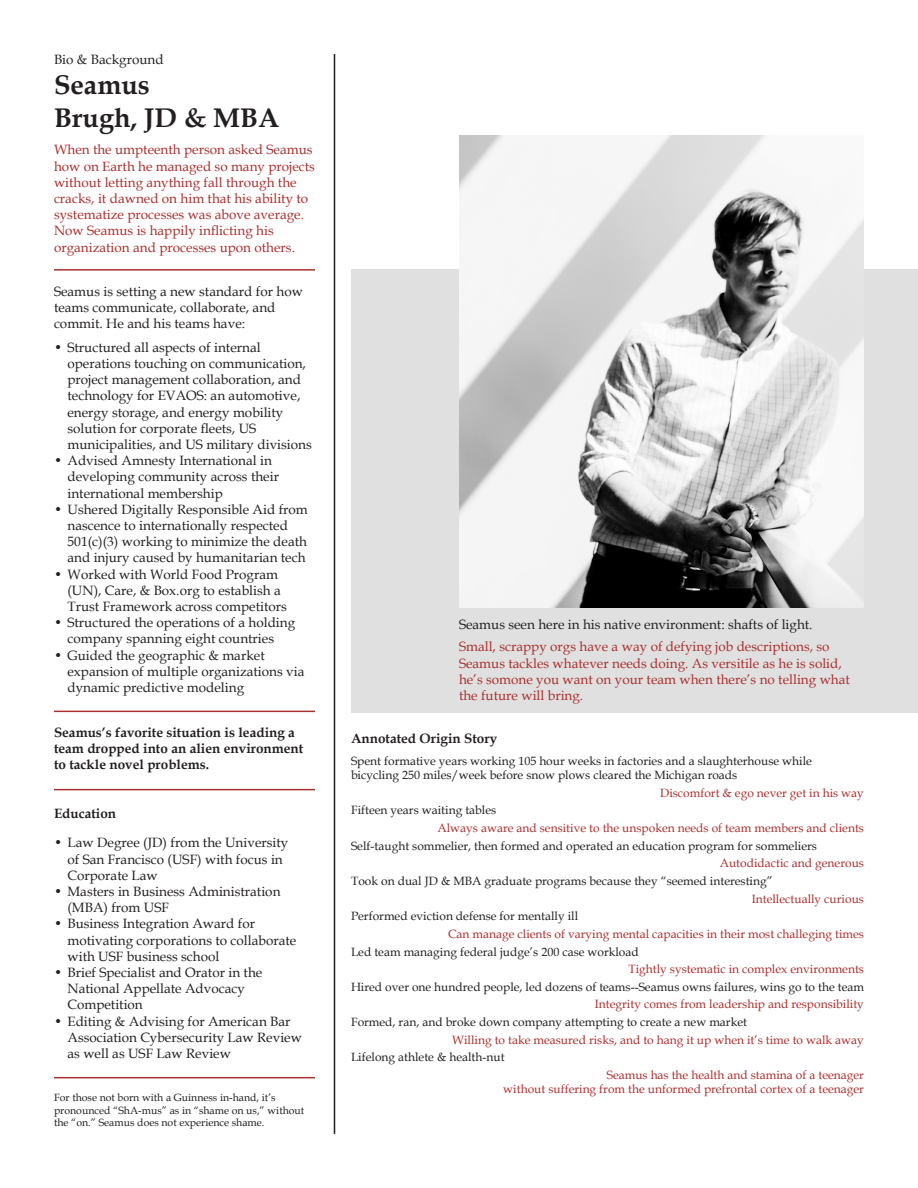
<style>
.page{position:relative;width:918px;height:1188px;background:#fff}
.page>*{position:absolute;margin:0;border:0;box-sizing:border-box;transform-origin:0 0}
.t1{font:700 27px "Book Antiqua";color:#231f20}
.t2{font:13.5px/16.2px "Book Antiqua";color:#231f20}
.t3{font:13.5px/16.2px "Book Antiqua";color:#a93030}
.t4{font:700 13.5px/16.2px "Book Antiqua";color:#231f20}
.t5{font:12px "Book Antiqua";color:#231f20}
.right_align{font:12px/14.4px "Book Antiqua";color:#a93030;text-align:right}
.t6{font:10.5px/12.6px "Book Antiqua";color:#231f20}
</style>
<div class="page">
<div style="left:351px;top:269px;width:567px;height:443px;background:#e0e0e0"></div>
<img style="left:459px;top:135px;width:405px;height:473px">
<hr style="left:334px;top:54px;width:1px;height:1080px;background:#231f20">
<hr style="left:54px;top:711px;width:261px;height:1px;background:#a93030">
<hr style="left:54px;top:789px;width:261px;height:1px;background:#a93030">
<hr style="left:54px;top:269px;width:261px;height:2px;background:#a93030">
<hr style="left:54px;top:1077px;width:261px;height:1px;background:#a93030">
<p class="t2" style="left:54px;top:51px;width:111px">Bio &amp; Background</p>
<p class="t1" style="left:54px;top:67px;width:97px">Seamus</p>
<p class="t1" style="left:54px;top:99px;width:227px">Brugh, JD &amp; MBA</p>
<p class="t3" style="left:54px;top:141px;width:262px">When the umpteenth person asked Seamus how on Earth he managed so many projects without letting anything fall through the cracks, it dawned on him that his ability to systematize processes was above average.<br>Now Seamus is happily inflicting his organization and processes upon others.</p>
<p class="t2" style="left:54px;top:283px;width:250px">Seamus is setting a new standard for how teams communicate, collaborate, and commit. He and his teams have:</p>
<p class="t2" style="left:68px;top:339px;width:246px;text-indent:-14px">• Structured all aspects of internal operations touching on communication, project management collaboration, and technology for EVAOS: an automotive, energy storage, and energy mobility solution for corporate fleets, US municipalities, and US military divisions</p>
<p class="t2" style="left:68px;top:452px;width:213px;text-indent:-14px">• Advised Amnesty International in developing community across their international membership</p>
<p class="t2" style="left:68px;top:501px;width:242px;text-indent:-14px">• Ushered Digitally Responsible Aid from nascence to internationally respected 501(c)(3) working to minimize the death and injury caused by humanitarian tech</p>
<p class="t2" style="left:68px;top:566px;width:221px;text-indent:-14px">• Worked with World Food Program (UN), Care, &amp; Box.org to establish a<br>Trust Framework across competitors</p>
<p class="t2" style="left:54px;top:614px;width:243px;text-align:center">• Structured the operations of a holding company spanning eight countries</p>
<p class="t2" style="left:68px;top:647px;width:239px;text-indent:-14px">• Guided the geographic &amp; market expansion of multiple organizations via dynamic predictive modeling</p>
<p class="t4" style="left:54px;top:724px;width:251px">Seamus’s favorite situation is leading a team dropped into an alien environment to tackle novel problems.</p>
<p class="t4" style="left:54px;top:805px;width:64px">Education</p>
<p class="t2" style="left:68px;top:834px;width:222px;text-indent:-14px">• Law Degree (JD) from the University of San Francisco (USF) with focus in<br>Corporate Law</p>
<p class="t2" style="left:68px;top:883px;width:215px;text-indent:-14px">• Masters in Business Administration (MBA) from USF</p>
<p class="t2" style="left:68px;top:915px;width:230px;text-indent:-14px">• Business Integration Award for motivating corporations to collaborate with USF business school</p>
<p class="t2" style="left:68px;top:964px;width:196px;text-indent:-14px">• Brief Specialist and Orator in the<br>National Appellate Advocacy<br>Competition</p>
<p class="t2" style="left:68px;top:1013px;width:236px;text-indent:-14px">• Editing &amp; Advising for American Bar<br>Association Cybersecurity Law Review as well as USF Law Review</p>
<p class="t6" style="left:54px;top:1091px;width:252px">For those not born with a Guinness in-hand, it’s pronounced “ShA-mus” as in “shame on us,” without the “on.” Seamus does not experience shame.</p>
<p class="t2" style="left:459px;top:616px;width:355px">Seamus seen here in his native environment: shafts of light.</p>
<p class="t3" style="left:459px;top:638px;width:392px">Small, scrappy orgs have a way of defying job descriptions, so Seamus tackles whatever needs doing. As versitile as he is solid, he’s somone you want on your team when there’s no telling what the future will bring.</p>
<p class="t4" style="left:351px;top:730px;width:148px">Annotated Origin Story</p>
<p class="t5" style="left:351px;top:752px;width:462px">Spent formative years working 105 hour weeks in factories and a slaughterhouse while</p>
<p class="t5" style="left:351px;top:767px;width:388px">bicycling 250 miles/week before snow plows cleared the Michigan roads</p>
<p class="right_align" style="left:660px;top:785px;width:205px">Discomfort &amp; ego never get in his way</p>
<p class="t5" style="left:351px;top:802px;width:147px">Fifteen years waiting tables</p>
<p class="right_align" style="left:437px;top:820px;width:428px">Always aware and sensitive to the unspoken needs of team members and clients</p>
<p class="t5" style="left:351px;top:837px;width:467px">Self-taught sommelier, then formed and operated an education program for sommeliers</p>
<p class="right_align" style="left:720px;top:856px;width:146px">Autodidactic and generous</p>
<p class="t5" style="left:351px;top:873px;width:423px">Took on dual JD &amp; MBA graduate programs because they “seemed interesting”</p>
<p class="right_align" style="left:752px;top:891px;width:114px">Intellectually curious</p>
<p class="t5" style="left:351px;top:908px;width:229px">Performed eviction defense for mentally ill</p>
<p class="right_align" style="left:448px;top:926px;width:417px">Can manage clients of varying mental capacities in their most challeging times</p>
<p class="t5" style="left:351px;top:943px;width:289px">Led team managing federal judge’s 200 case workload</p>
<p class="right_align" style="left:628px;top:962px;width:237px">Tightly systematic in complex environments</p>
<p class="t5" style="left:351px;top:978px;width:515px">Hired over one hundred people, led dozens of teams--Seamus owns failures, wins go to the team</p>
<p class="right_align" style="left:595px;top:997px;width:271px">Integrity comes from leadership and responsibility</p>
<p class="t5" style="left:351px;top:1014px;width:398px">Formed, ran, and broke down company attempting to create a new market</p>
<p class="right_align" style="left:452px;top:1032px;width:413px">Willing to take measured risks, and to hang it up when it’s time to walk away</p>
<p class="t5" style="left:351px;top:1049px;width:155px">Lifelong athlete &amp; health-nut</p>
<p class="right_align" style="left:503px;top:1067px;width:362px">Seamus has the health and stamina of a teenager<br>without suffering from the unformed prefrontal cortex of a teenager</p>
</div>
